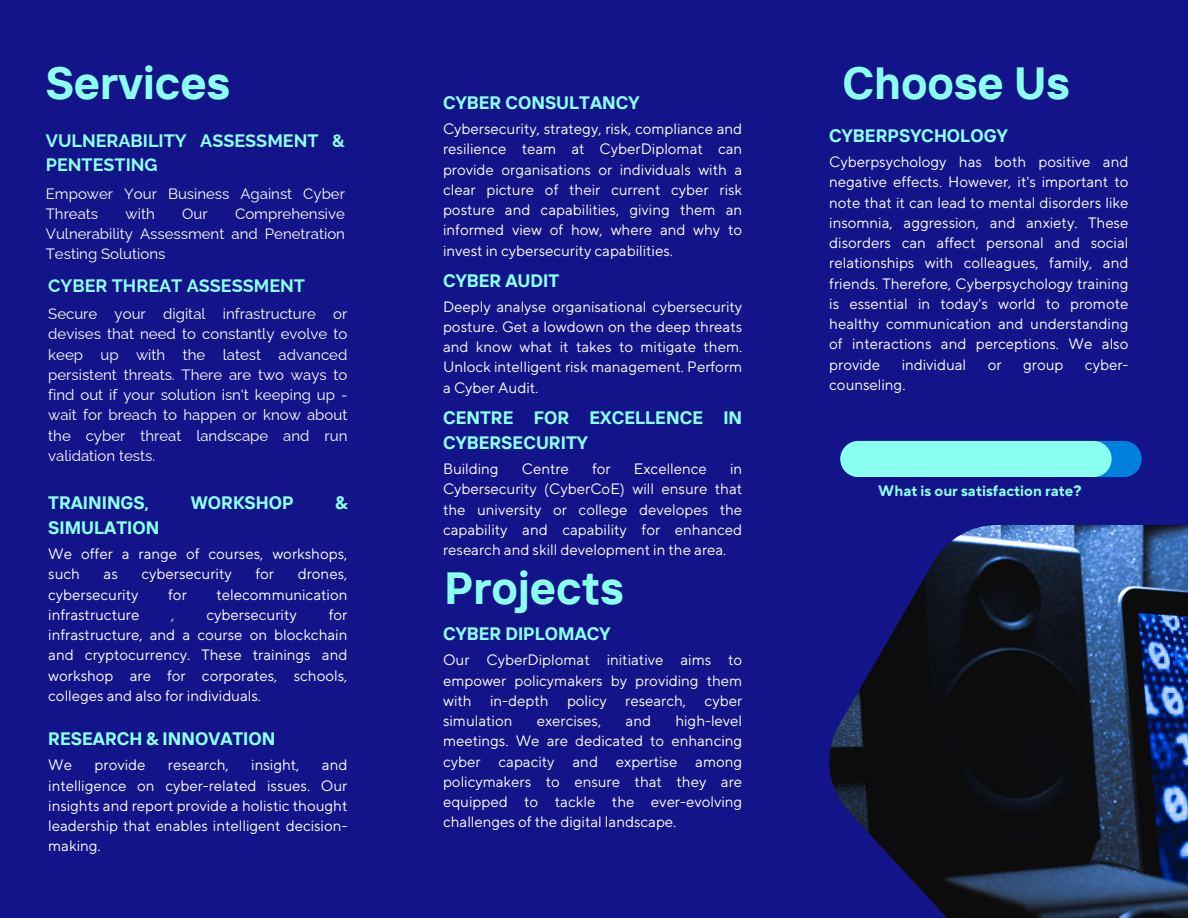
<style>
.page{position:relative;width:1188px;height:918px;background:#131489}
.page>*{position:absolute;margin:0;border:0;box-sizing:border-box;transform-origin:0 0}
.t1{font:700 45px "TT Interphases";color:#8bfff0}
.t2{font:700 18px/24.8px "TT Interphases";color:#8bfff0}
.t3{font:700 18px/24.8px "Raleway";color:#8bfff0}
.t4{font:15px/20.2px "TT Norms Pro";color:#fff;text-align:justify}
.t5{font:15px/20.2px "Raleway";color:#fff;text-align:justify}
.t6{font:700 15px "TT Norms Pro";color:#8bfff0}
</style>
<div class="page">
<img style="left:829px;top:525px;width:359px;height:393px">
<div style="left:840px;top:441px;width:302px;height:36px;background:#0080dd;border-radius:18px"></div>
<div style="left:840px;top:441px;width:272px;height:36px;background:#8bfff0;border-radius:18px"></div>
<h2 class="t1" style="left:46px;top:54px;width:186px">Services</h2>
<h2 class="t3" style="left:46px;top:128px;width:301px">VULNERABILITY ASSESSMENT &amp;<br>PENTESTING</h2>
<p class="t5" style="left:46px;top:183px;width:301px">Empower Your Business Against Cyber<br>Threats</p>
<p class="t5" style="left:46px;top:204px;width:301px;text-indent:189px">Comprehensive Vulnerability Assessment and Penetration Testing Solutions</p>
<p class="t5" style="left:126px;top:204px;width:31px">with</p>
<p class="t5" style="left:182px;top:204px;width:27px">Our</p>
<h2 class="t3" style="left:48px;top:273px;width:258px">CYBER THREAT ASSESSMENT</h2>
<p class="t5" style="left:48px;top:304px;width:301px">Secure your digital infrastructure or devises that need to constantly evolve to keep up with the latest advanced persistent threats. There are two ways to find out if your solution isn't keeping up - wait for breach to happen or know about the cyber threat landscape and run validation tests.</p>
<p class="t2" style="left:48px;top:490px;width:102px">TRAININGS,</p>
<p class="t2" style="left:191px;top:490px;width:104px">WORKSHOP</p>
<p class="t2" style="left:336px;top:490px;width:13px">&amp;</p>
<p class="t2" style="left:48px;top:515px;width:113px">SIMULATION</p>
<h2 class="t4" style="left:48px;top:544px;width:301px">We offer a range of courses, workshops, such</h2>
<h2 class="t4" style="left:104px;top:565px;width:16px">as</h2>
<h2 class="t4" style="left:142px;top:565px;width:92px">cybersecurity</h2>
<h2 class="t4" style="left:255px;top:565px;width:20px">for</h2>
<h2 class="t4" style="left:298px;top:565px;width:51px">drones,</h2>
<h2 class="t4" style="left:48px;top:585px;width:92px">cybersecurity</h2>
<h2 class="t4" style="left:168px;top:585px;width:20px">for</h2>
<h2 class="t4" style="left:217px;top:585px;width:132px">telecommunication</h2>
<h2 class="t4" style="left:48px;top:605px;width:93px">infrastructure</h2>
<h2 class="t4" style="left:171px;top:605px;width:5px">,</h2>
<h2 class="t4" style="left:207px;top:605px;width:92px">cybersecurity</h2>
<h2 class="t4" style="left:48px;top:605px;width:301px;text-indent:281px">for infrastructure, and a course on blockchain and cryptocurrency. These trainings and workshop are for corporates, schools, colleges and also for individuals.</h2>
<h2 class="t2" style="left:48px;top:726px;width:229px">RESEARCH &amp; INNOVATION</h2>
<h1 class="t4" style="left:48px;top:756px;width:25px">We</h1>
<h1 class="t4" style="left:95px;top:756px;width:52px">provide</h1>
<h1 class="t4" style="left:168px;top:756px;width:63px">research,</h1>
<h1 class="t4" style="left:251px;top:756px;width:50px">insight,</h1>
<h1 class="t4" style="left:48px;top:756px;width:301px;text-indent:274px">and intelligence on cyber-related issues. Our insights and report provide a holistic thought leadership that enables intelligent decision&shy;making.</h1>
<h1 class="t2" style="left:443px;top:90px;width:198px">CYBER CONSULTANCY</h1>
<p class="t4" style="left:443px;top:119px;width:301px">Cybersecurity, strategy, risk, compliance and resilience team at CyberDiplomat can provide organisations or individuals with a clear picture of their current cyber risk posture and capabilities, giving them an informed view of how, where and why to invest in cybersecurity capabilities.</p>
<p class="t2" style="left:443px;top:268px;width:118px">CYBER AUDIT</p>
<h2 class="t4" style="left:443px;top:297px;width:301px">Deeply analyse organisational cybersecurity posture. Get a lowdown on the deep threats and know what it takes to mitigate them.<br>Unlock intelligent risk management. Perform a Cyber Audit.</h2>
<p class="t2" style="left:443px;top:405px;width:301px">CENTRE FOR EXCELLENCE IN<br>CYBERSECURITY</p>
<h3 class="t4" style="left:443px;top:459px;width:57px">Building</h3>
<h3 class="t4" style="left:522px;top:459px;width:49px">Centre</h3>
<h3 class="t4" style="left:592px;top:459px;width:20px">for</h3>
<h3 class="t4" style="left:634px;top:459px;width:75px">Excellence</h3>
<h3 class="t4" style="left:443px;top:459px;width:301px;text-indent:287px">in Cybersecurity (CyberCoE) will ensure that the university or college developes the capability and capability for enhanced research and skill development in the area.</h3>
<p class="t1" style="left:444px;top:559px;width:181px">Projects</p>
<h2 class="t2" style="left:443px;top:621px;width:169px">CYBER DIPLOMACY</h2>
<p class="t4" style="left:443px;top:651px;width:301px">Our CyberDiplomat initiative aims to empower policymakers by providing them with in-depth policy research, cyber simulation</p>
<p class="t4" style="left:443px;top:711px;width:301px;text-indent:232px">high-level meetings. We are dedicated to enhancing cyber capacity and expertise among policymakers to ensure that they are equipped to tackle the ever-evolving challenges of the digital landscape.</p>
<p class="t4" style="left:537px;top:711px;width:66px">exercises,</p>
<p class="t4" style="left:626px;top:711px;width:27px">and</p>
<h2 class="t1" style="left:843px;top:54px;width:229px">Choose Us</h2>
<h2 class="t2" style="left:829px;top:123px;width:180px">CYBERPSYCHOLOGY</h2>
<p class="t4" style="left:829px;top:152px;width:301px">Cyberpsychology has both positive and negative effects. However, it's important to note that it can lead to mental disorders like insomnia, aggression, and anxiety. These disorders can affect personal and social relationships with colleagues, family, and friends. Therefore, Cyberpsychology training is essential in today's world to promote healthy communication and understanding of interactions and perceptions. We also provide</p>
<p class="t4" style="left:902px;top:355px;width:66px">individual</p>
<p class="t4" style="left:988px;top:355px;width:15px">or</p>
<p class="t4" style="left:1023px;top:355px;width:42px">group</p>
<p class="t4" style="left:1085px;top:355px;width:45px">cyber-</p>
<p class="t4" style="left:829px;top:375px;width:78px">counseling.</p>
<p class="t6" style="left:878px;top:481px;width:205px">What is our satisfaction rate?</p>
</div>
